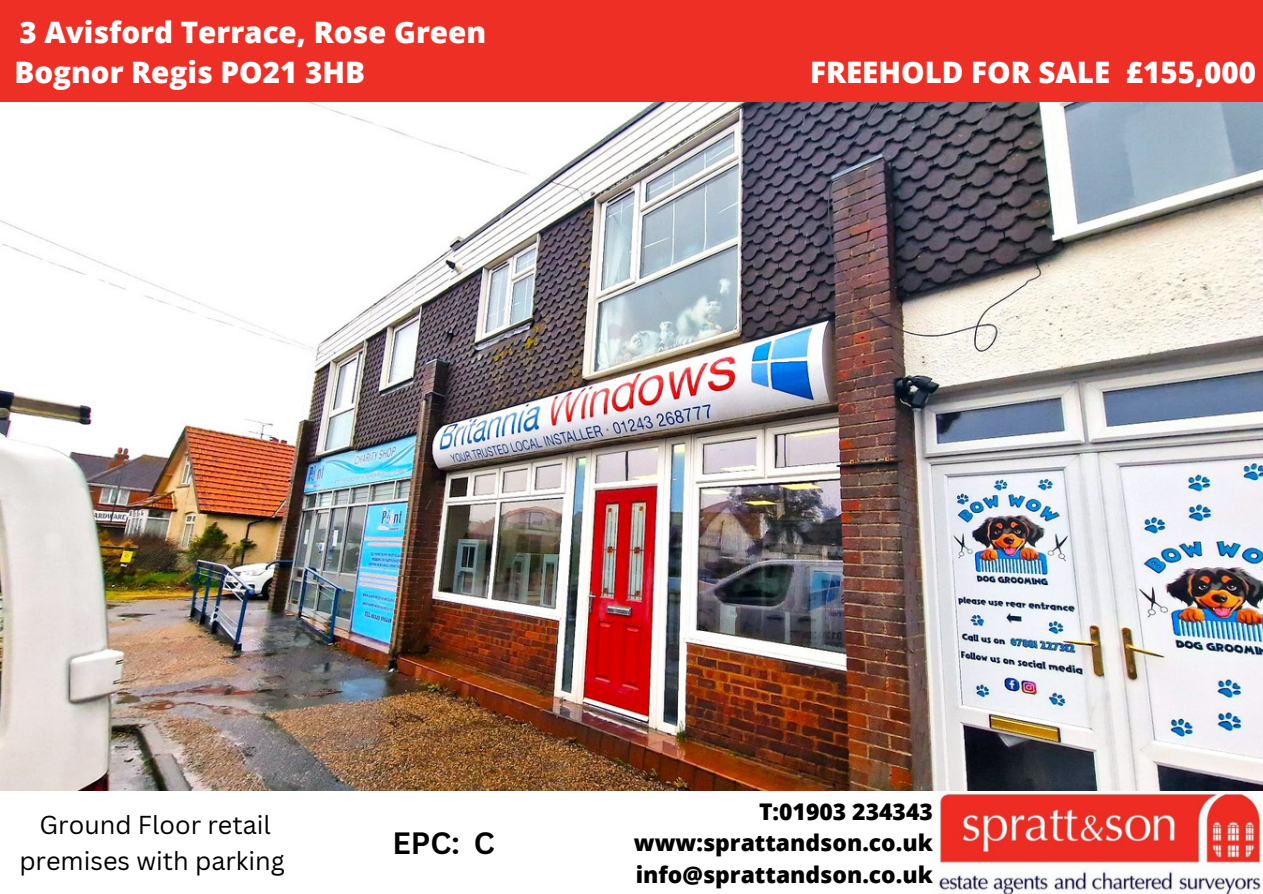
<style>
.page{position:relative;width:1263px;height:894px;background:#fff}
.page>*{position:absolute;margin:0;border:0;box-sizing:border-box;transform-origin:0 0}
.t1{font:700 30px "Canva Sans";color:#000}
.t2{font:800 29.55px/40.5px "Open Sans";color:#fff}
.t3{font:25.2px/35.2px "Canva Sans";color:#000;text-align:center}
.t4{font:800 22.95px/31.5px "Open Sans";color:#000;text-align:justify}
</style>
<div class="page">
<div style="left:0;top:0;width:1263px;height:102px;background:#ee2f26"></div>
<img style="left:933px;top:790px;width:329px;height:103px">
<img style="left:0;top:102px;width:1263px;height:688px">
<h2 class="t2" style="left:15px;top:11px;width:473px">3 Avisford Terrace, Rose Green<br>Bognor Regis PO21 3HB</h2>
<h2 class="t2" style="left:810px;top:52px;width:447px">FREEHOLD FOR SALE £155,000</h2>
<h1 class="t3" style="left:19px;top:806px;width:267px">Ground Floor retail premises with parking</h1>
<h3 class="t1" style="left:393px;top:821px;width:104px">EPC: C</h3>
<p class="t4" style="left:634px;top:794px;width:300px;text-indent:125px">T:01903 234343 www:sprattandson.co.uk info@sprattandson.co.uk</p>
</div>
